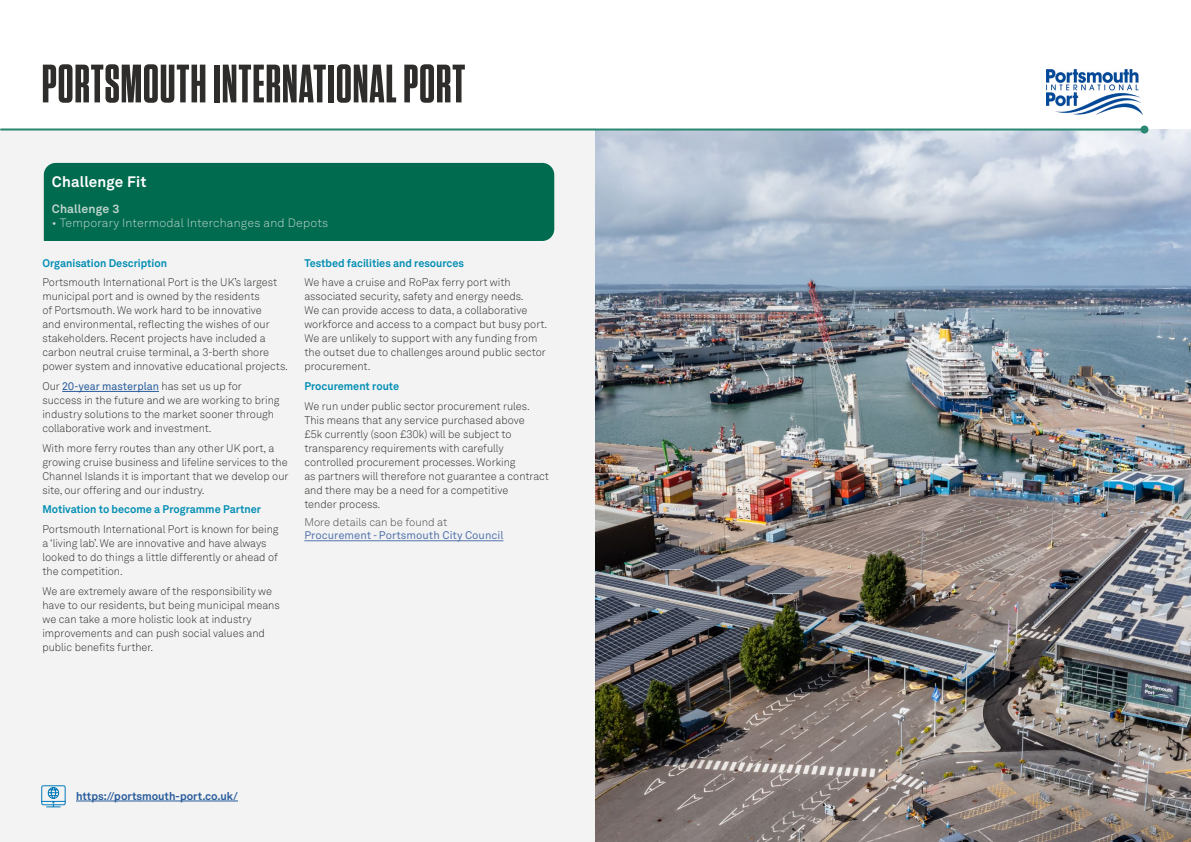
<style>
.page{position:relative;width:1191px;height:842px;background:#fff}
.page>*{position:absolute;margin:0;border:0;box-sizing:border-box;transform-origin:0 0}
.t1{font:700 54px "Tungsten Condensed";letter-spacing:.02em;color:#2e2d2b}
.t2{font:700 15px "Akkurat LL";letter-spacing:.01em;color:#fff}
.t3{font:300 12px "Akkurat LL";letter-spacing:.015em;color:#bfd4cc}
.t4{font:700 12px "Akkurat LL";letter-spacing:.015em;color:#bfd4cc}
.t5{font:300 11px/14px "Akkurat LL";color:#2d2e2b}
.t6{font:700 11px "Akkurat LL";color:#008db3}
.t7{font:11px "Akkurat LL";color:#5576af}
.t8{font:700 11px "Akkurat LL";color:#275b9b}
.t9{font:300 11px "Akkurat LL";color:#4d4b49}
.s1{font-weight:400;color:#275b9b}
</style>
<div class="page">
<div style="left:0;top:129px;width:595px;height:713px;background:#f3f3f3"></div>
<img style="left:595px;top:130px;width:596px;height:712px">
<hr style="left:62px;top:391px;width:97px;height:1px;background:#275b9b">
<hr style="left:304px;top:540px;width:199px;height:1px;background:#5576af">
<svg style="left:41px;top:785px;width:25px;height:23px"></svg>
<hr style="left:76px;top:801px;width:162px;height:1px;background:#275b9b">
<img style="left:1046px;top:69px;width:96px;height:46px">
<div style="left:44px;top:163px;width:510px;height:78px;background:#006b4f"></div>
<hr style="left:1px;top:129px;width:1143px;height:2px;background:#2a8872">
<div style="left:1140px;top:126px;width:8px;height:8px;background:#2a8872;border-radius:50%"></div>
<h1 class="t1" style="left:42px;top:58px;width:425px">PORTSMOUTH INTERNATIONAL PORT</h1>
<h2 class="t2" style="left:52px;top:170px;width:96px">Challenge Fit</h2>
<p class="t4" style="left:52px;top:199px;width:69px">Challenge 3</p>
<p class="t3" style="left:52px;top:214px;width:278px">• Temporary Intermodal Interchanges and Depots</p>
<p class="t6" style="left:42px;top:254px;width:126px">Organisation Description</p>
<p class="t5" style="left:42px;top:275px;width:247px">Portsmouth International Port is the UK’s largest municipal port and is owned by the residents<br>of Portsmouth. We work hard to be innovative<br>and environmental, reflecting the wishes of our stakeholders. Recent projects have included a carbon neutral cruise terminal, a 3-berth shore power system and innovative educational projects.</p>
<p class="t5" style="left:42px;top:379px;width:239px">Our <span class="s1">20-year masterplan</span> has set us up for success in the future and we are working to bring industry solutions to the market sooner through collaborative work and investment.</p>
<p class="t5" style="left:42px;top:441px;width:248px">With more ferry routes than any other UK port, a growing cruise business and lifeline services to the Channel Islands it is important that we develop our site, our offering and our industry.</p>
<p class="t6" style="left:42px;top:501px;width:220px">Motivation to become a Programme Partner</p>
<p class="t5" style="left:42px;top:522px;width:238px">Portsmouth International Port is known for being a ‘living lab’. We are innovative and have always looked to do things a little differently or ahead of the competition.</p>
<p class="t5" style="left:42px;top:584px;width:239px">We are extremely aware of the responsibility we have to our residents, but being municipal means we can take a more holistic look at industry improvements and can push social values and public benefits further.</p>
<p class="t6" style="left:304px;top:254px;width:161px">Testbed facilities and resources</p>
<p class="t5" style="left:304px;top:275px;width:244px">We have a cruise and RoPax ferry port with associated security, safety and energy needs.<br>We can provide access to data, a collaborative workforce and access to a compact but busy port.<br>We are unlikely to support with any funding from the outset due to challenges around public sector procurement.</p>
<p class="t6" style="left:304px;top:378px;width:96px">Procurement route</p>
<p class="t5" style="left:304px;top:399px;width:246px">We run under public sector procurement rules.<br>This means that any service purchased above<br>£5k currently (soon £30k) will be subject to transparency requirements with carefully controlled procurement processes. Working<br>as partners will therefore not guarantee a contract and there may be a need for a competitive<br>tender process.</p>
<p class="t9" style="left:304px;top:515px;width:144px">More details can be found at</p>
<p class="t7" style="left:304px;top:527px;width:200px">Procurement - Portsmouth City Council</p>
<p class="t8" style="left:76px;top:787px;width:163px">https://portsmouth-port.co.uk/</p>
</div>
